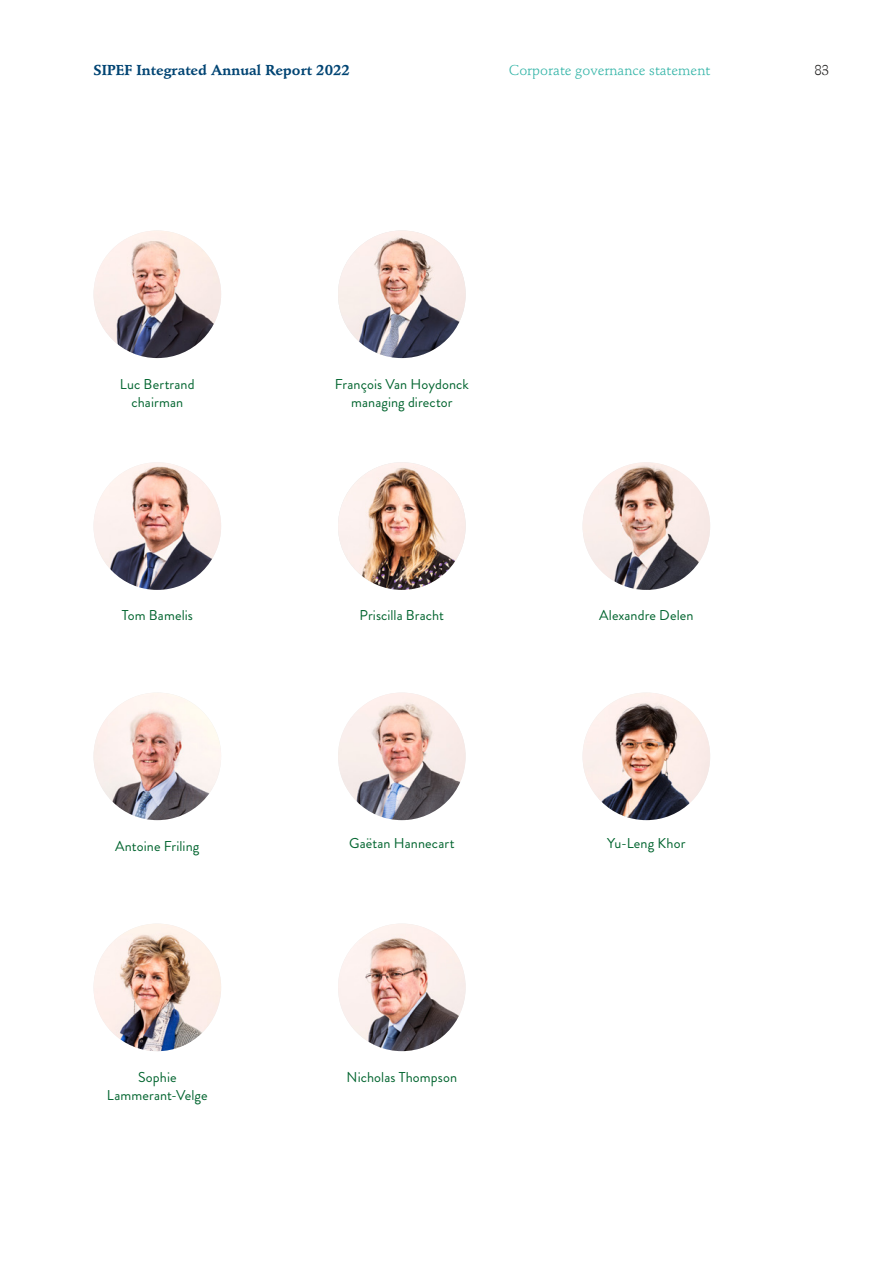
<style>
.page{position:relative;width:893px;height:1263px;background:#fff}
.page>*{position:absolute;margin:0;border:0;box-sizing:border-box;transform-origin:0 0}
.t1{font:14.25px/18px "Brandon Grotesque";letter-spacing:.01em;color:#00642e;text-align:center}
.t2{font:700 14.25px "Stempel Schneidler Std";color:#004473}
.t3{font:14.25px "Stempel Schneidler Std";color:#35b5a8}
.t4{font:14.25px "Stempel Schneidler Std";color:#181716}
</style>
<div class="page">
<img style="left:94px;top:692px;width:127px;height:128px;border-radius:64px">
<img style="left:583px;top:692px;width:127px;height:128px;border-radius:64px">
<img style="left:338px;top:692px;width:128px;height:128px;border-radius:64px">
<img style="left:94px;top:462px;width:127px;height:128px;border-radius:64px">
<img style="left:338px;top:462px;width:128px;height:128px;border-radius:64px">
<img style="left:583px;top:462px;width:127px;height:128px;border-radius:64px">
<img style="left:94px;top:230px;width:127px;height:128px;border-radius:64px">
<img style="left:338px;top:230px;width:128px;height:128px;border-radius:64px">
<img style="left:94px;top:923px;width:127px;height:128px;border-radius:64px">
<img style="left:338px;top:923px;width:128px;height:128px;border-radius:64px">
<p class="t2" style="left:94px;top:61px;width:258px">SIPEF Integrated Annual Report 2022</p>
<p class="t3" style="left:509px;top:61px;width:203px">Corporate governance statement</p>
<p class="t4" style="left:814px;top:61px;width:16px">83</p>
<p class="t1" style="left:120px;top:375px;width:76px">Luc Bertrand chairman</p>
<p class="t1" style="left:335px;top:375px;width:136px">François Van Hoydonck managing director</p>
<p class="t1" style="left:122px;top:606px;width:73px">Tom Bamelis</p>
<p class="t1" style="left:359px;top:606px;width:86px">Priscilla Bracht</p>
<p class="t1" style="left:599px;top:606px;width:96px">Alexandre Delen</p>
<p class="t1" style="left:115px;top:837px;width:86px">Antoine Friling</p>
<p class="t1" style="left:349px;top:834px;width:107px">Gaëtan Hannecart</p>
<p class="t1" style="left:607px;top:834px;width:80px">Yu-Leng Khor</p>
<p class="t1" style="left:107px;top:1068px;width:102px">Sophie<br>Lammerant-Velge</p>
<p class="t1" style="left:347px;top:1068px;width:112px">Nicholas Thompson</p>
</div>
